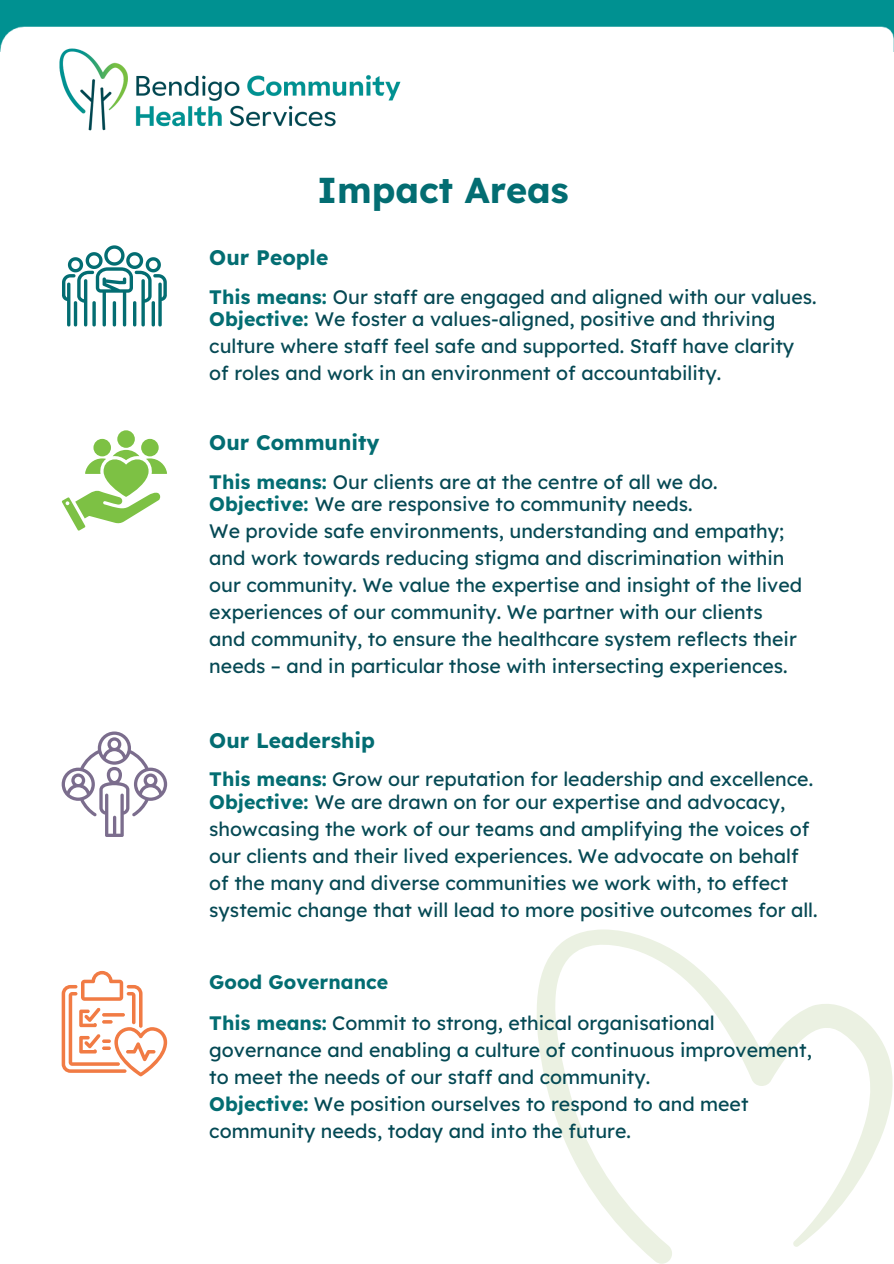
<style>
.page{position:relative;width:894px;height:1264px;background:#fff}
.page>*{position:absolute;margin:0;border:0;box-sizing:border-box;transform-origin:0 0}
.t1{font:700 36px "Lexend";color:#036d72}
.t2{font:700 21px "Lexend";color:#036d72}
.t3{font:19.5px/27px "Lexend";color:#064954}
.t4{font:19.5px/27px "Lexend";color:#044954}
.t5{font:700 19.5px "Lexend";color:#036d72}
.s1{font-weight:700;color:#036d72}
</style>
<div class="page">
<svg style="left:537px;top:929px;width:355px;height:334px"></svg>
<svg style="left:62px;top:245px;width:105px;height:81px"></svg>
<svg style="left:62px;top:430px;width:105px;height:100px"></svg>
<svg style="left:62px;top:731px;width:105px;height:106px"></svg>
<svg style="left:62px;top:970px;width:105px;height:106px"></svg>
<img style="left:0;top:0;width:893px;height:52px">
<img style="left:52px;top:41px;width:356px;height:90px">
<p class="t1" style="left:317px;top:166px;width:253px">Impact Areas</p>
<h2 class="t2" style="left:209px;top:244px;width:120px">Our People</h2>
<p class="t3" style="left:209px;top:283px;width:608px"><span class="s1">This means:</span> Our staff are engaged and aligned with our values.</p>
<p class="t3" style="left:209px;top:305px;width:586px"><span class="s1">Objective:</span> We foster a values-aligned, positive and thriving culture where staff feel safe and supported. Staff have clarity of roles and work in an environment of accountability.</p>
<p class="t2" style="left:209px;top:429px;width:172px">Our Community</p>
<h2 class="t3" style="left:209px;top:468px;width:509px"><span class="s1">This means:</span> Our clients are at the centre of all we do.</h2>
<p class="t3" style="left:209px;top:490px;width:484px"><span class="s1">Objective:</span> We are responsive to community needs.</p>
<p class="t3" style="left:209px;top:517px;width:594px">We provide safe environments, understanding and empathy; and work towards reducing stigma and discrimination within our community. We value the expertise and insight of the lived experiences of our community. We partner with our clients</p>
<p class="t3" style="left:209px;top:625px;width:589px">and community, to ensure the healthcare system reflects their needs – and in particular those with intersecting experiences.</p>
<p class="t2" style="left:209px;top:726px;width:167px">Our Leadership</p>
<p class="t3" style="left:209px;top:765px;width:605px"><span class="s1">This means:</span> Grow our reputation for leadership and excellence.</p>
<h2 class="t3" style="left:209px;top:787px;width:609px"><span class="s1">Objective:</span> We are drawn on for our expertise and advocacy, showcasing the work of our teams and amplifying the voices of our clients and their lived experiences. We advocate on behalf of the many and diverse communities we work with, to effect systemic change that will lead to more positive outcomes for all.</h2>
<p class="t5" style="left:209px;top:969px;width:180px">Good Governance</p>
<h1 class="t4" style="left:209px;top:1009px;width:604px"><span class="s1">This means:</span> Commit to strong, ethical organisational governance and enabling a culture of continuous improvement, to meet the needs of our staff and community.</h1>
<p class="t4" style="left:209px;top:1090px;width:540px"><span class="s1">Objective:</span> We position ourselves to respond to and meet community needs, today and into the future.</p>
</div>
